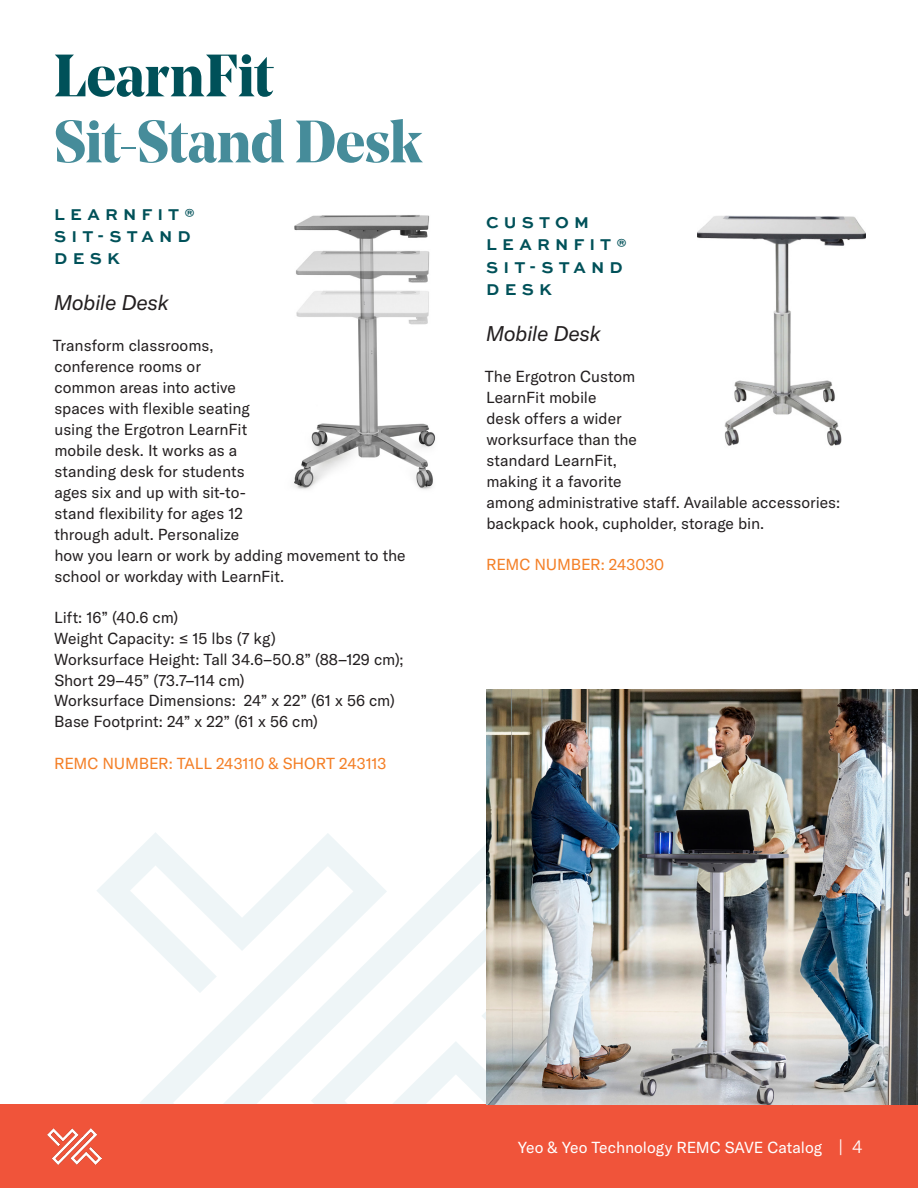
<style>
.page{position:relative;width:918px;height:1188px;background:#fff}
.page>*{position:absolute;margin:0;border:0;box-sizing:border-box;transform-origin:0 0}
.Body{font:700 59.4px "Noe Display";letter-spacing:-.015em;color:#468c9a;scale:.95 1}
.Body-2{font:700 59.4px "Noe Display";color:#005159;scale:.95 1}
.Body-3{font:italic 21px "GT America";letter-spacing:-.02em;color:#231f20}
.Body-4{font:700 16.5px/22.5px "Sweet Sans Pro";letter-spacing:.315em;color:#005159}
.Body-5{font:15.75px/21px "GT America";letter-spacing:-.005em;color:#231f20}
.Body-6{font:15.75px "GT America";letter-spacing:-.015em;color:#f47f26}
.t1{font:15.75px "GT America";letter-spacing:-.005em;color:#fff}
.s1{font-weight:300;font-size:18px}
</style>
<div class="page">
<div style="left:0;top:1104px;width:918px;height:84px;background:#f0543a"></div>
<img style="left:48px;top:1129px;width:54px;height:36px">
<img style="left:293px;top:215px;width:143px;height:275px">
<img style="left:486px;top:689px;width:432px;height:415px">
<img style="left:698px;top:215px;width:168px;height:231px">
<svg style="left:97px;top:833px;width:389px;height:271px"></svg>
<p class="Body-2" style="left:54px;top:36px;width:232px">LearnFit</p>
<p class="Body" style="left:54px;top:102px;width:389px">Sit-Stand Desk</p>
<p class="Body-4" style="left:54px;top:202px;width:142px">LEARNFIT®</p>
<p class="Body-4" style="left:54px;top:224px;width:138px">SIT-STAND<br>DESK</p>
<p class="Body-3" style="left:54px;top:290px;width:117px">Mobile Desk</p>
<p class="Body-5" style="left:53px;top:335px;width:354px">Transform classrooms,<br>conference rooms or<br>common areas into active<br>spaces with flexible seating<br>using the Ergotron LearnFit<br>mobile desk. It works as a<br>standing desk for students<br>ages six and up with sit-to-<br>stand flexibility for ages 12<br>through adult. Personalize<br>how you learn or work by adding movement to the school or workday with LearnFit.</p>
<p class="Body-5" style="left:54px;top:607px;width:126px">Lift: 16” (40.6 cm)</p>
<p class="Body-5" style="left:54px;top:628px;width:223px">Weight Capacity: ≤ 15 lbs (7 kg)</p>
<p class="Body-5" style="left:54px;top:649px;width:351px">Worksurface Height: Tall 34.6–50.8” (88–129 cm);<br>Short 29–45” (73.7–114 cm)</p>
<p class="Body-5" style="left:54px;top:690px;width:342px">Worksurface Dimensions: 24” x 22” (61 x 56 cm)</p>
<p class="Body-5" style="left:54px;top:711px;width:265px">Base Footprint: 24” x 22” (61 x 56 cm)</p>
<p class="Body-6" style="left:54px;top:754px;width:334px">REMC NUMBER: TALL 243110 &amp; SHORT 243113</p>
<p class="Body-4" style="left:486px;top:210px;width:142px">CUSTOM<br>LEARNFIT®<br>SIT-STAND<br>DESK</p>
<p class="Body-3" style="left:486px;top:321px;width:117px">Mobile Desk</p>
<p class="Body-5" style="left:485px;top:366px;width:357px">The Ergotron Custom<br>LearnFit mobile<br>desk offers a wider<br>worksurface than the<br>standard LearnFit,<br>making it a favorite<br>among administrative staff. Available accessories: backpack hook, cupholder, storage bin.</p>
<p class="Body-6" style="left:486px;top:555px;width:180px">REMC NUMBER: 243030</p>
<p class="t1" style="left:518px;top:1138px;width:346px">Yeo &amp; Yeo Technology REMC SAVE Catalog <span class="s1">| 4</span></p>
</div>
